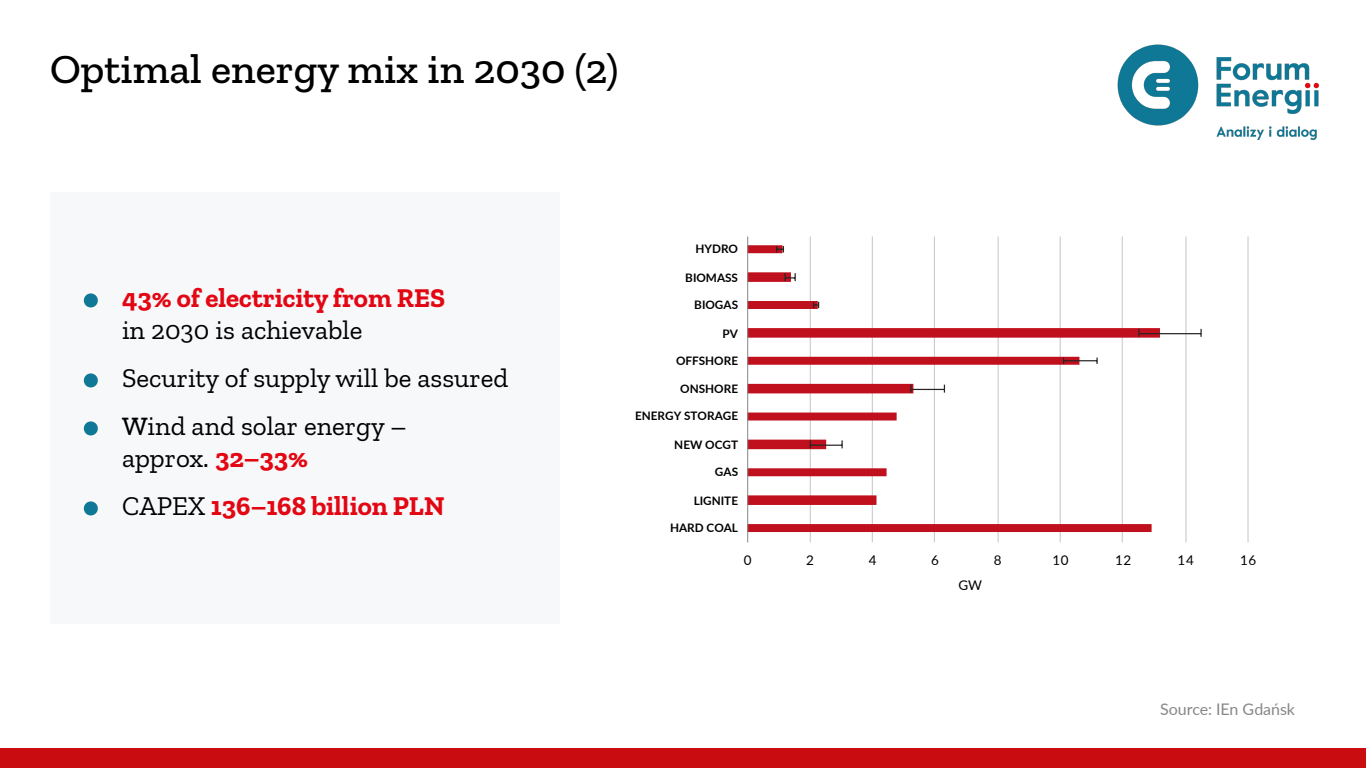
<style>
.page{position:relative;width:1366px;height:768px;background:#fff}
.page>*{position:absolute;margin:0;border:0;box-sizing:border-box;transform-origin:0 0}
.t1{font:500 42px "Zilla Slab";color:#000}
.t2{font:700 27px/32px "Zilla Slab";color:#e30613}
.t3{font:27px/32px "Zilla Slab";color:#000}
.List_Paragraph{font:16px "Lato";letter-spacing:-.005em;color:#878787}
.t4{font:13.4px "Lato";letter-spacing:.05em;color:#000}
.t5{font:700 11.7px "Lato";color:#000}
.s1{font-weight:400;color:#107897}
.s2{font-weight:400;color:#000}
.s3{color:#107897}
.s4{font-weight:500}
.s5{font-weight:700;color:#e30613}
</style>
<div class="page">
<div style="left:50px;top:192px;width:510px;height:432px;background:#f6f8fa"></div>
<div style="left:0;top:748px;width:1366px;height:20px;background:#c90c0f"></div>
<img style="left:1117px;top:44px;width:202px;height:96px">
<hr style="left:810px;top:236px;width:1px;height:306px;background:#c4c4c4">
<hr style="left:872px;top:236px;width:1px;height:306px;background:#c4c4c4">
<hr style="left:934px;top:236px;width:1px;height:306px;background:#c4c4c4">
<hr style="left:998px;top:236px;width:1px;height:306px;background:#c4c4c4">
<hr style="left:1060px;top:236px;width:1px;height:306px;background:#c4c4c4">
<hr style="left:1122px;top:236px;width:1px;height:306px;background:#c4c4c4">
<hr style="left:1186px;top:236px;width:1px;height:306px;background:#c4c4c4">
<hr style="left:1248px;top:236px;width:1px;height:306px;background:#c4c4c4">
<svg style="left:748px;top:245px;width:412px;height:287px"></svg>
<svg style="left:810px;top:440px;width:33px;height:8px"></svg>
<hr style="left:913px;top:389px;width:31px;height:1px;background:#272425">
<svg style="left:910px;top:385px;width:3px;height:8px"></svg>
<svg style="left:1063px;top:358px;width:35px;height:6px"></svg>
<hr style="left:1161px;top:333px;width:40px;height:1px;background:#272425">
<svg style="left:1138px;top:329px;width:23px;height:8px"></svg>
<svg style="left:1200px;top:329px;width:2px;height:8px"></svg>
<svg style="left:813px;top:302px;width:6px;height:6px"></svg>
<svg style="left:784px;top:273px;width:12px;height:8px"></svg>
<svg style="left:776px;top:246px;width:8px;height:6px"></svg>
<hr style="left:747px;top:236px;width:1px;height:306px;background:#858585">
<p class="t1" style="left:50px;top:46px;width:570px">Optimal energy mix in 2030 (2)</p>
<p class="t2" style="left:122px;top:282px;width:325px;text-indent:-36px"><span class="s1">•</span> 43% of electricity from RES <span class="s2">in 2030 is achievable</span></p>
<p class="t3" style="left:86px;top:362px;width:424px"><span class="s3">•</span> Security of supply will be assured</p>
<p class="t3" style="left:122px;top:410px;width:287px;text-indent:-36px"><span class="s3">•</span> <span class="s4">W</span>ind and solar energy – approx. <span class="s5">32–33%</span></p>
<p class="t2" style="left:86px;top:490px;width:360px"><span class="s1">•</span> <span class="s2">CAPEX</span> 136–168 billion PLN</p>
<p class="t5" style="left:695px;top:240px;width:44px">HYDRO</p>
<p class="t5" style="left:685px;top:269px;width:54px">BIOMASS</p>
<p class="t5" style="left:694px;top:296px;width:45px">BIOGAS</p>
<p class="t5" style="left:723px;top:325px;width:17px">PV</p>
<p class="t5" style="left:676px;top:352px;width:64px">OFFSHORE</p>
<p class="t5" style="left:680px;top:381px;width:59px">ONSHORE</p>
<p class="t5" style="left:635px;top:408px;width:105px">ENERGY STORAGE</p>
<p class="t5" style="left:674px;top:436px;width:65px">NEW OCGT</p>
<p class="t5" style="left:715px;top:463px;width:25px">GAS</p>
<p class="t5" style="left:694px;top:492px;width:46px">LIGNITE</p>
<p class="t5" style="left:670px;top:519px;width:70px">HARD COAL</p>
<p class="t4" style="left:744px;top:551px;width:9px">0</p>
<p class="t4" style="left:806px;top:551px;width:9px">2</p>
<p class="t4" style="left:869px;top:551px;width:9px">4</p>
<p class="t4" style="left:931px;top:551px;width:9px">6</p>
<p class="t4" style="left:994px;top:551px;width:9px">8</p>
<p class="t4" style="left:1053px;top:551px;width:18px">10</p>
<p class="t4" style="left:1115px;top:551px;width:18px">12</p>
<p class="t4" style="left:1178px;top:551px;width:18px">14</p>
<p class="t4" style="left:1240px;top:551px;width:18px">16</p>
<p class="t4" style="left:958px;top:575px;width:25px">GW</p>
<p class="List_Paragraph" style="left:1160px;top:698px;width:136px">Source: IEn Gdańsk</p>
</div>
